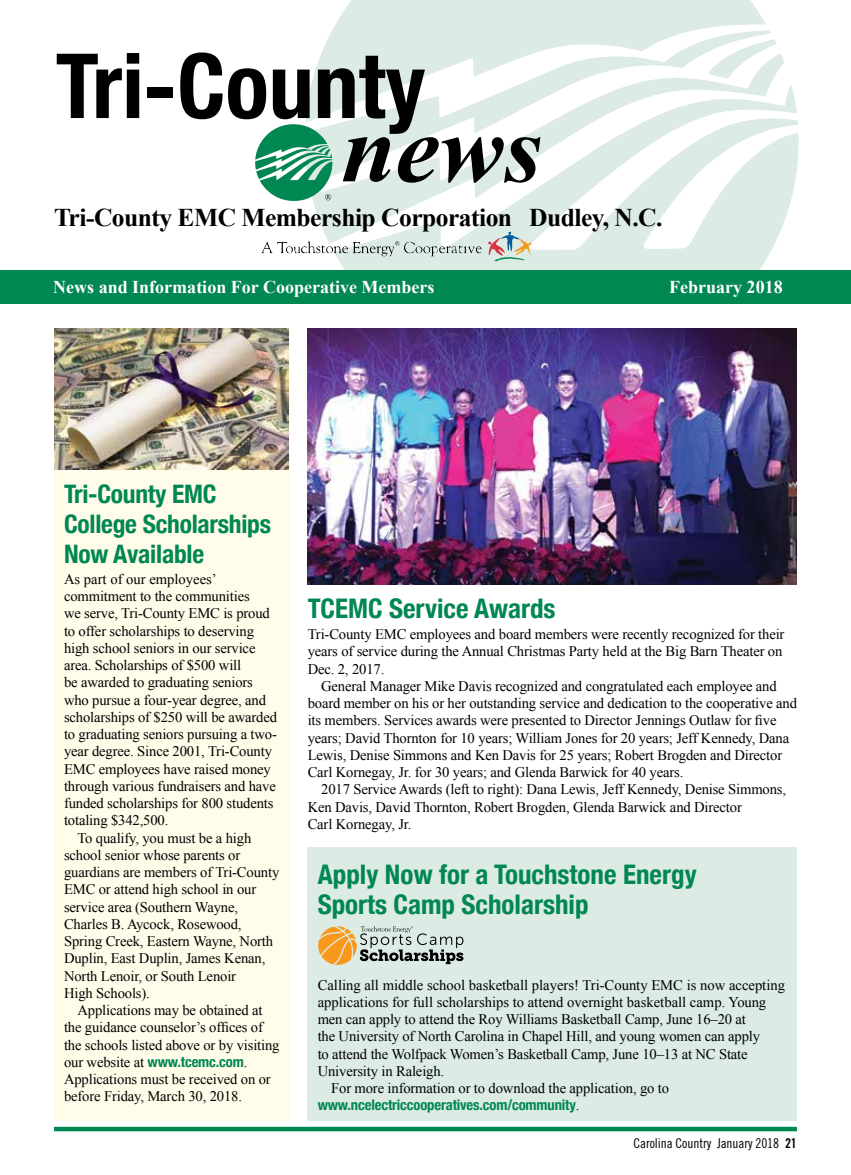
<style>
.page{position:relative;width:851px;height:1175px;background:#fff}
.page>*{position:absolute;margin:0;border:0;box-sizing:border-box;transform-origin:0 0}
.t1{font:italic 700 97.5px "Times New Roman";color:#000}
.t2{font:700 condensed 90px "Helvetica Neue";color:#000}
.t3{font:700 condensed 27px/30px "Helvetica Neue";color:#008752}
.t4{font:700 25.5px "Times New Roman";letter-spacing:-.02em;color:#000}
.t5{font:700 condensed 25.5px/30px "Helvetica Neue";letter-spacing:-.01em;color:#008752}
.t6{font:700 18px "Times New Roman";color:#fff}
.t7{font:14.7px/17.2px "Times New Roman";letter-spacing:-.01em;color:#000}
.t8{font:700 condensed 14.7px "Helvetica Neue";letter-spacing:-.01em;color:#008752}
.t9{font:13.5px "Trade Gothic Cond Eighteen";letter-spacing:-.005em;color:#000}
.s1{font-family:"Helvetica Neue";font-weight:700;font-stretch:condensed;color:#008752}
.s2{font-family:"Times New Roman";font-weight:400;font-stretch:normal;color:#000}
.s3{font-family:"Trade Gothic Bold Cond Twenty"}
</style>
<div class="page">
<div style="left:333px;top:0;width:433px;height:30px;background:#dcebe3"></div>
<svg style="left:305px;top:30px;width:466px;height:92px;fill:#dcebe3"></svg>
<svg style="left:708px;top:39px;width:68px;height:15px"></svg>
<svg style="left:311px;top:54px;width:473px;height:187px;fill:#dcebe3"></svg>
<svg style="left:334px;top:84px;width:464px;height:186px;fill:#dcebe3"></svg>
<svg style="left:255px;top:124px;width:77px;height:77px"></svg>
<svg style="left:488px;top:231px;width:43px;height:26px"></svg>
<svg style="left:261px;top:241px;width:221px;height:15px"></svg>
<div style="left:0;top:270px;width:850px;height:34px;background:#008752"></div>
<div style="left:54px;top:1126px;width:742px;height:5px;background:#008752"></div>
<img style="left:308px;top:328px;width:488px;height:256px">
<div style="left:54px;top:328px;width:236px;height:792px;background:#fffdea"></div>
<div style="left:308px;top:848px;width:488px;height:272px;background:#dcebe3"></div>
<svg style="left:318px;top:926px;width:145px;height:39px"></svg>
<img style="left:54px;top:328px;width:235px;height:141px">
<h2 class="t2" style="left:56px;top:31px;width:371px">Tri-County</h2>
<h1 class="t1" style="left:341px;top:81px;width:202px">news</h1>
<h3 class="t4" style="left:54px;top:200px;width:610px">Tri-County EMC Membership Corporation Dudley, N.C.</h3>
<p class="t6" style="left:53px;top:275px;width:383px">News and Information For Cooperative Members</p>
<p class="t6" style="left:669px;top:275px;width:115px">February 2018</p>
<h3 class="t5" style="left:64px;top:477px;width:208px">Tri-County EMC<br>College Scholarships<br>Now Available</h3>
<p class="t7" style="left:64px;top:570px;width:154px">As part of our employees’</p>
<p class="t7" style="left:64px;top:587px;width:187px">commitment to the communities</p>
<p class="t7" style="left:64px;top:604px;width:207px">we serve, Tri-County EMC is proud</p>
<p class="t7" style="left:64px;top:622px;width:191px">to offer scholarships to deserving</p>
<p class="t7" style="left:64px;top:639px;width:193px">high school seniors in our service</p>
<p class="t7" style="left:64px;top:656px;width:179px">area. Scholarships of $500 will</p>
<p class="t7" style="left:64px;top:673px;width:190px">be awarded to graduating seniors</p>
<p class="t7" style="left:64px;top:691px;width:203px">who pursue a four-year degree, and</p>
<p class="t7" style="left:64px;top:708px;width:214px">scholarships of $250 will be awarded</p>
<p class="t7" style="left:64px;top:725px;width:214px">to graduating seniors pursuing a two-</p>
<p class="t7" style="left:64px;top:742px;width:209px">year degree. Since 2001, Tri-County</p>
<p class="t7" style="left:64px;top:760px;width:208px">EMC employees have raised money</p>
<p class="t7" style="left:64px;top:777px;width:213px">through various fundraisers and have</p>
<p class="t7" style="left:64px;top:794px;width:211px">funded scholarships for 800 students</p>
<p class="t7" style="left:64px;top:811px;width:106px">totaling $342,500.</p>
<p class="t7" style="left:77px;top:829px;width:175px">To qualify, you must be a high</p>
<p class="t7" style="left:64px;top:846px;width:178px">school senior whose parents or</p>
<p class="t7" style="left:64px;top:863px;width:217px">guardians are members of Tri-County</p>
<p class="t7" style="left:64px;top:880px;width:194px">EMC or attend high school in our</p>
<p class="t7" style="left:64px;top:898px;width:175px">service area (Southern Wayne,</p>
<p class="t7" style="left:64px;top:915px;width:179px">Charles B. Aycock, Rosewood,</p>
<p class="t7" style="left:64px;top:932px;width:211px">Spring Creek, Eastern Wayne, North</p>
<p class="t7" style="left:64px;top:949px;width:203px">Duplin, East Duplin, James Kenan,</p>
<p class="t7" style="left:64px;top:967px;width:174px">North Lenoir, or South Lenoir</p>
<p class="t7" style="left:64px;top:984px;width:87px">High Schools).</p>
<p class="t7" style="left:77px;top:1001px;width:186px">Applications may be obtained at</p>
<p class="t7" style="left:64px;top:1018px;width:200px">the guidance counselor’s offices of</p>
<p class="t7" style="left:64px;top:1035px;width:217px">the schools listed above or by visiting</p>
<p class="t7" style="left:64px;top:1053px;width:185px">our website at <span class="s1">www.tcemc.com</span>.</p>
<p class="t7" style="left:64px;top:1070px;width:208px">Applications must be received on or</p>
<p class="t7" style="left:64px;top:1087px;width:179px">before Friday, March 30, 2018.</p>
<h3 class="t3" style="left:308px;top:592px;width:249px">TCEMC Service Awards</h3>
<p class="t7" style="left:308px;top:625px;width:478px">Tri-County EMC employees and board members were recently recognized for their years of service during the Annual Christmas Party held at the Big Barn Theater on<br>Dec. 2, 2017.</p>
<p class="t7" style="left:308px;top:677px;width:491px;text-indent:13px">General Manager Mike Davis recognized and congratulated each employee and board member on his or her outstanding service and dedication to the cooperative and its members. Services awards were presented to Director Jennings Outlaw for five years; David Thornton for 10 years; William Jones for 20 years; Jeff Kennedy, Dana Lewis, Denise Simmons and Ken Davis for 25 years; Robert Brogden and Director Carl Kornegay, Jr. for 30 years; and Glenda Barwick for 40 years.</p>
<p class="t7" style="left:308px;top:780px;width:480px;text-indent:13px">2017 Service Awards (left to right): Dana Lewis, Jeff Kennedy, Denise Simmons,<br>Ken Davis, David Thornton, Robert Brogden, Glenda Barwick and Director<br>Carl Kornegay, Jr.</p>
<h3 class="t3" style="left:317px;top:857px;width:380px">Apply Now for a Touchstone Energy<br>Sports Camp Scholarship</h3>
<p class="t7" style="left:317px;top:975px;width:469px">Calling all middle school basketball players! Tri-County EMC is now accepting</p>
<p class="t7" style="left:317px;top:993px;width:450px">applications for full scholarships to attend overnight basketball camp. Young</p>
<p class="t7" style="left:317px;top:1010px;width:430px">men can apply to attend the Roy Williams Basketball Camp, June 16–20 at</p>
<p class="t7" style="left:317px;top:1027px;width:444px">the University of North Carolina in Chapel Hill, and young women can apply</p>
<p class="t7" style="left:317px;top:1044px;width:431px">to attend the Wolfpack Women’s Basketball Camp, June 10–13 at NC State</p>
<p class="t7" style="left:317px;top:1062px;width:128px">University in Raleigh.</p>
<p class="t7" style="left:331px;top:1079px;width:339px">For more information or to download the application, go to</p>
<p class="t8" style="left:317px;top:1092px;width:263px">www.ncelectriccooperatives.com/community<span class="s2">.</span></p>
<p class="t9" style="left:633px;top:1135px;width:165px">Carolina Country January 2018 <span class="s3">21</span></p>
</div>
